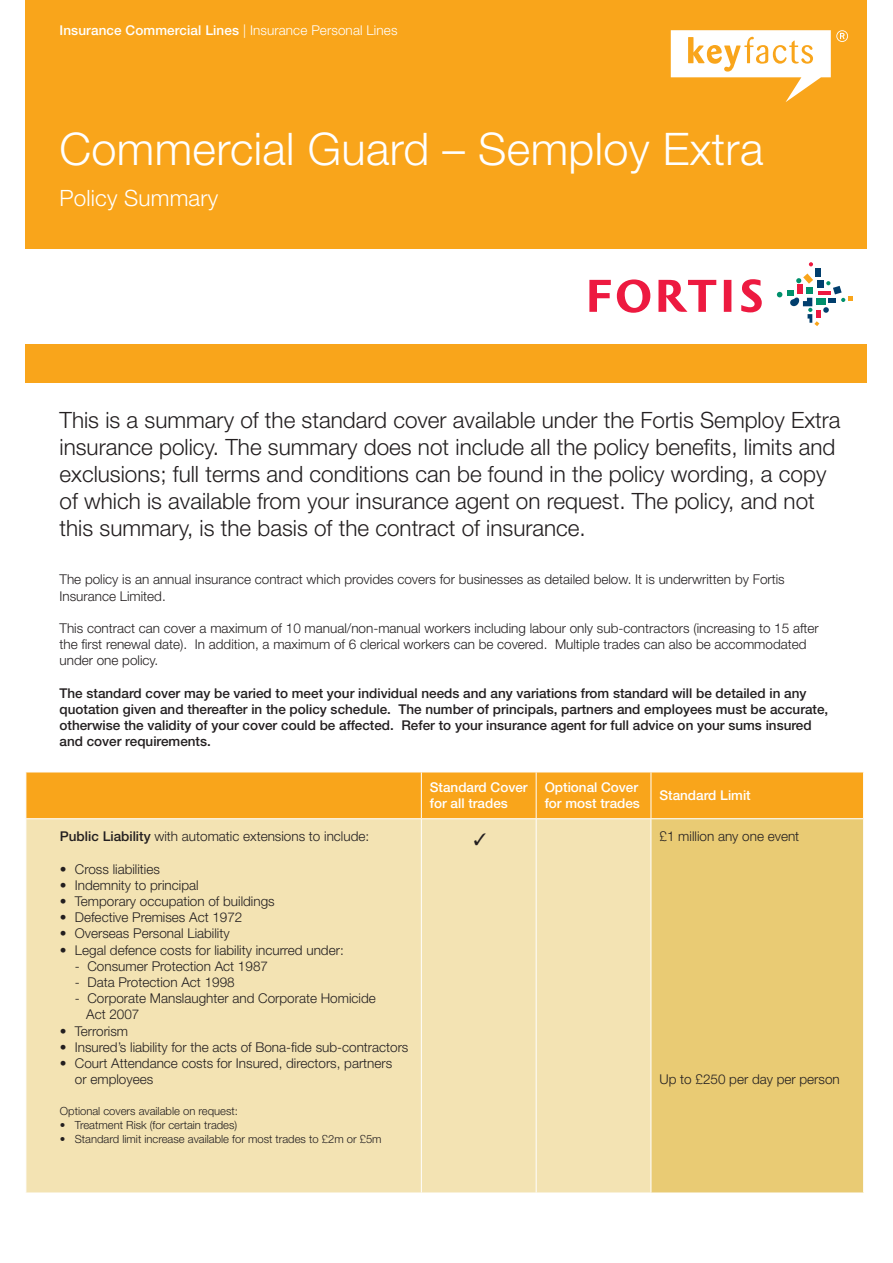
<style>
.page{position:relative;width:893px;height:1263px;background:#fff}
.page>*{position:absolute;margin:0;border:0;box-sizing:border-box;transform-origin:0 0}
.t1{font:300 45px "Helvetica Neue LT Std";letter-spacing:.01em;color:#fff}
.INTRODUCTION_COPY{font:300 22.5px/27px "Helvetica Neue LT Std";color:#231f20}
.t2{font:300 22.5px "Helvetica Neue LT Std";letter-spacing:.01em;color:#fff}
.BODY_COPY{font:300 13.5px/16.2px "Helvetica Neue LT Std";color:#231f20}
.SUBHEADLINE{font:300 13.5px/16.2px "Helvetica Neue LT Std";color:#231f20}
.SUBHEADLINE-2{font:500 13.5px/16.2px "Helvetica Neue LT Std";color:#231f20}
.BODY_COPY-2{font:500 13.5px/16.2px "Helvetica Neue LT Std";color:#fff}
.BODY_COPY-3{font:300 11.25px "Helvetica Neue LT Std";color:#231f20}
.s1{font-weight:300}
.s2{font-weight:500}
</style>
<div class="page">
<svg style="left:617px;top:279px;width:33px;height:34px"></svg>
<svg style="left:589px;top:280px;width:22px;height:32px"></svg>
<svg style="left:658px;top:280px;width:58px;height:32px"></svg>
<svg style="left:724px;top:280px;width:7px;height:32px"></svg>
<svg style="left:741px;top:279px;width:21px;height:33px"></svg>
<div style="left:816px;top:269px;width:5px;height:8px;background:#003e6d"></div>
<svg style="left:777px;top:273px;width:76px;height:53px"></svg>
<svg style="left:809px;top:262px;width:4px;height:4px"></svg>
<div style="left:26px;top:0;width:841px;height:249px;background:#f9a51b"></div>
<div style="left:26px;top:344px;width:841px;height:39px;background:#f9a51b"></div>
<div style="left:27px;top:773px;width:836px;height:45px;background:#f9a51b"></div>
<div style="left:27px;top:819px;width:624px;height:373px;background:#f3e3b3"></div>
<div style="left:651px;top:819px;width:213px;height:374px;background:#e9cb74"></div>
<hr style="left:421px;top:772px;width:1px;height:46px;background:#fff">
<hr style="left:536px;top:772px;width:1px;height:46px;background:#fff">
<hr style="left:651px;top:772px;width:1px;height:46px;background:#fff">
<hr style="left:421px;top:819px;width:1px;height:373px;background:#fff">
<hr style="left:536px;top:819px;width:1px;height:373px;background:#fff">
<hr style="left:651px;top:819px;width:1px;height:373px;background:#fff">
<hr style="left:863px;top:819px;width:1px;height:373px;background:#fff">
<hr style="left:651px;top:1192px;width:213px;height:1px;background:#fff">
<svg style="left:671px;top:30px;width:177px;height:72px"></svg>
<svg style="left:474px;top:833px;width:12px;height:12px"></svg>
<p class="BODY_COPY-2" style="left:60px;top:22px;width:339px">Insurance Commercial Lines <span class="s1">| Insurance Personal Lines</span></p>
<p class="t1" style="left:60px;top:122px;width:705px">Commercial Guard – Semploy Extra</p>
<p class="t2" style="left:60px;top:184px;width:160px">Policy Summary</p>
<p class="INTRODUCTION_COPY" style="left:60px;top:406px;width:782px">This is a summary of the standard cover available under the Fortis Semploy Extra insurance policy. The summary does not include all the policy benefits, limits and exclusions; full terms and conditions can be found in the policy wording, a copy of which is available from your insurance agent on request. The policy, and not this summary, is the basis of the contract of insurance.</p>
<p class="SUBHEADLINE" style="left:60px;top:571px;width:727px">The policy is an annual insurance contract which provides covers for businesses as detailed below. It is underwritten by Fortis<br>Insurance Limited.</p>
<p class="SUBHEADLINE" style="left:60px;top:620px;width:761px">This contract can cover a maximum of 10 manual/non-manual workers including labour only sub-contractors (increasing to 15 after the first renewal date). In addition, a maximum of 6 clerical workers can be covered. Multiple trades can also be accommodated under one policy.</p>
<p class="SUBHEADLINE-2" style="left:60px;top:685px;width:770px">The standard cover may be varied to meet your individual needs and any variations from standard will be detailed in any quotation given and thereafter in the policy schedule. The number of principals, partners and employees must be accurate, otherwise the validity of your cover could be affected. Refer to your insurance agent for full advice on your sums insured and cover requirements.</p>
<p class="BODY_COPY" style="left:60px;top:828px;width:311px"><span class="s2">Public Liability</span> with automatic extensions to include:</p>
<p class="BODY_COPY" style="left:60px;top:860px;width:101px">• Cross liabilities</p>
<p class="BODY_COPY" style="left:60px;top:876px;width:140px">• Indemnity to principal</p>
<p class="BODY_COPY" style="left:60px;top:893px;width:216px">• Temporary occupation of buildings</p>
<p class="BODY_COPY" style="left:60px;top:909px;width:184px">• Defective Premises Act 1972</p>
<p class="BODY_COPY" style="left:60px;top:925px;width:171px">• Overseas Personal Liability</p>
<p class="BODY_COPY" style="left:60px;top:941px;width:285px">• Legal defence costs for liability incurred under:</p>
<p class="BODY_COPY" style="left:75px;top:957px;width:195px">- Consumer Protection Act 1987</p>
<p class="BODY_COPY" style="left:75px;top:974px;width:161px">- Data Protection Act 1998</p>
<p class="BODY_COPY" style="left:86px;top:990px;width:291px;text-indent:-11px">- Corporate Manslaughter and Corporate Homicide<br>Act 2007</p>
<p class="BODY_COPY" style="left:60px;top:1022px;width:70px">• Terrorism</p>
<p class="BODY_COPY" style="left:60px;top:1038px;width:350px">• Insured’s liability for the acts of Bona-fide sub-contractors</p>
<p class="BODY_COPY" style="left:75px;top:1055px;width:319px;text-indent:-15px">• Court Attendance costs for Insured, directors, partners or employees</p>
<p class="BODY_COPY-3" style="left:60px;top:1104px;width:179px">Optional covers available on request:</p>
<p class="BODY_COPY-3" style="left:60px;top:1118px;width:179px">• Treatment Risk (for certain trades)</p>
<p class="BODY_COPY-3" style="left:60px;top:1132px;width:323px">• Standard limit increase available for most trades to £2m or £5m</p>
<p class="BODY_COPY-2" style="left:430px;top:779px;width:99px">Standard Cover for all trades</p>
<p class="BODY_COPY-2" style="left:545px;top:779px;width:97px">Optional Cover for most trades</p>
<p class="BODY_COPY-2" style="left:659px;top:787px;width:93px">Standard Limit</p>
<p class="BODY_COPY" style="left:659px;top:828px;width:141px">£1 million any one event</p>
<p class="BODY_COPY" style="left:659px;top:1071px;width:182px">Up to £250 per day per person</p>
</div>
